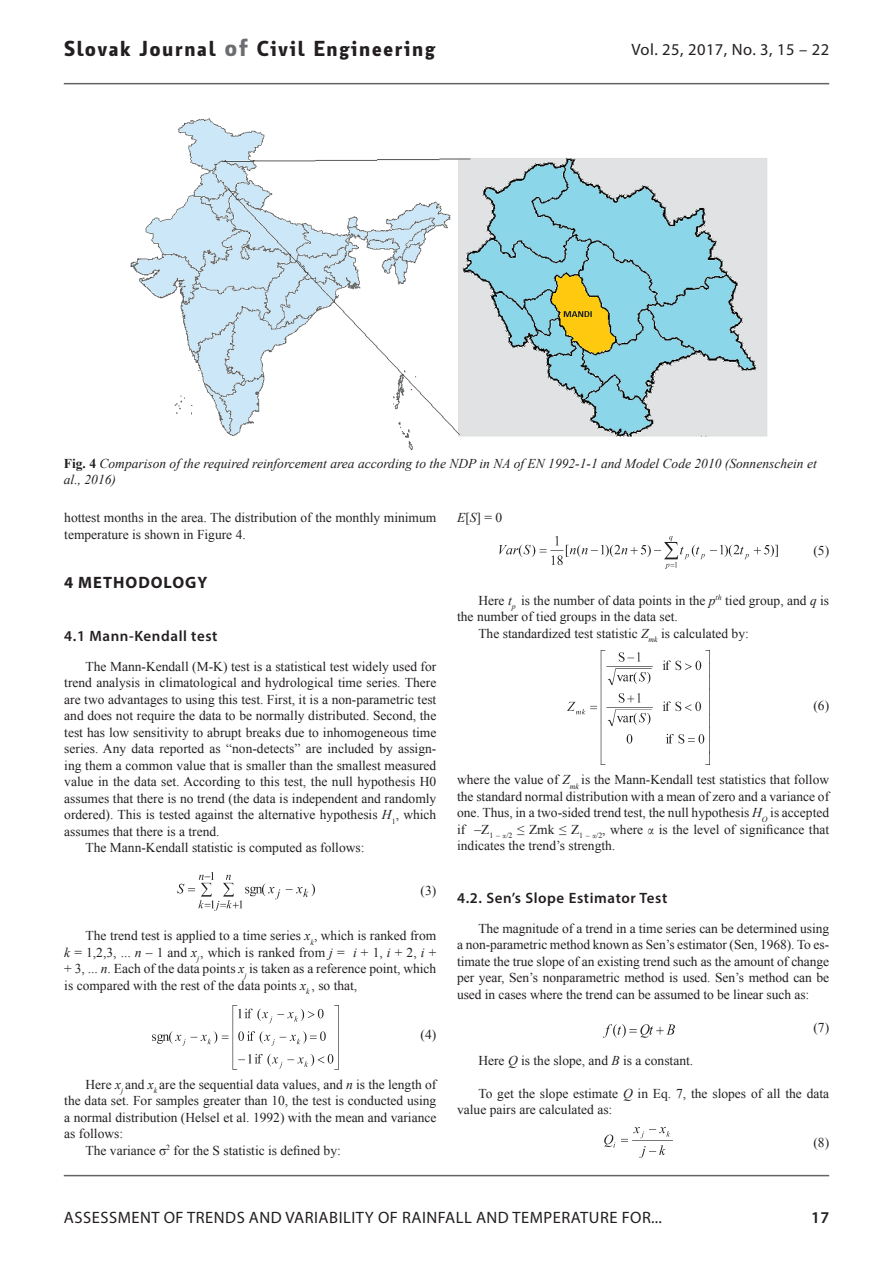
<style>
.page{position:relative;width:893px;height:1263px;background:#fff}
.page>*{position:absolute;margin:0;border:0;box-sizing:border-box;transform-origin:0 0}
.t1{font:700 21px "Botanika Demi CE";letter-spacing:.05em;color:#231f20}
.t2{font:16.5px "Myriad Pro";letter-spacing:.03em;color:#231f20}
.t3{font:700 16.5px "Myriad Pro";letter-spacing:.06em;color:#231f20}
.t4{font:600 16.5px "Myriad Pro";color:#231f20}
.t5{font:600 15px "Myriad Pro";letter-spacing:.04em;color:#231f20}
.t6{font:13.5px/16.5px "Times New Roman";color:#231f20;text-align:justify}
.t7{font:italic 13.5px/16.5px "Times New Roman";color:#231f20}
.s1{font-size:24px;color:#6c6d70}
.s2{font-weight:700;font-style:normal}
.s3{font-style:italic}
.s4{font-family:"Garamond"}
</style>
<div class="page">
<hr style="left:64px;top:83px;width:765px;height:1px;background:#231f20">
<hr style="left:64px;top:1175px;width:765px;height:1px;background:#231f20">
<img style="left:177px;top:873px;width:137px;height:37px">
<img style="left:153px;top:1006px;width:186px;height:63px">
<img style="left:500px;top:536px;width:277px;height:32px">
<img style="left:568px;top:650px;width:141px;height:114px">
<img style="left:603px;top:1025px;width:71px;height:12px">
<img style="left:605px;top:1128px;width:68px;height:30px">
<img style="left:130px;top:118px;width:638px;height:333px">
<h1 class="t1" style="left:64px;top:39px;width:373px">Slovak Journal <span class="s1">of</span> Civil Engineering</h1>
<p class="t2" style="left:631px;top:39px;width:199px">Vol. 25, 2017, No. 3, 15 – 22</p>
<p class="t7" style="left:64px;top:455px;width:754px"><span class="s2">Fig. 4</span> Comparison of the required reinforcement area according to the NDP in NA of EN 1992-1-1 and Model Code 2010 (Sonnenschein et al., 2016)</p>
<p class="t6" style="left:64px;top:509px;width:374px">hottest months in the area. The distribution of the monthly minimum temperature is shown in Figure 4.</p>
<p class="t3" style="left:64px;top:572px;width:145px">4 METHODOLOGY</p>
<p class="t5" style="left:64px;top:626px;width:155px">4.1 Mann-Kendall test</p>
<p class="t6" style="left:86px;top:658px;width:352px">The Mann-Kendall (M-K) test is a statistical test widely used for</p>
<p class="t6" style="left:64px;top:674px;width:374px">trend analysis in climatological and hydrological time series. There</p>
<p class="t6" style="left:64px;top:691px;width:374px">are two advantages to using this test. First, it is a non-parametric test</p>
<p class="t6" style="left:64px;top:707px;width:374px">and does not require the data to be normally distributed. Second, the</p>
<p class="t6" style="left:64px;top:724px;width:374px">test has low sensitivity to abrupt breaks due to inhomogeneous time</p>
<p class="t6" style="left:64px;top:740px;width:374px">series. Any data reported as “non-detects” are included by assign-</p>
<p class="t6" style="left:64px;top:757px;width:374px">ing them a common value that is smaller than the smallest measured</p>
<p class="t6" style="left:64px;top:773px;width:374px">value in the data set. According to this test, the null hypothesis H0</p>
<p class="t6" style="left:64px;top:790px;width:374px">assumes that there is no trend (the data is independent and randomly</p>
<p class="t6" style="left:64px;top:806px;width:374px">ordered). This is tested against the alternative hypothesis <span class="s3">H</span><sub>1</sub>, which</p>
<p class="t6" style="left:64px;top:823px;width:157px">assumes that there is a trend.</p>
<p class="t6" style="left:86px;top:839px;width:280px">The Mann-Kendall statistic is computed as follows:</p>
<p class="t6" style="left:421px;top:882px;width:17px">(3)</p>
<p class="t6" style="left:64px;top:927px;width:374px;text-indent:21px">The trend test is applied to a time series <span class="s3">x</span><sub>k</sub>, which is ranked from <span class="s3">k</span> = 1,2,3, ... <span class="s3">n</span> – 1 and <span class="s3">x</span><sub>j</sub>, which is ranked from <span class="s3">j</span> = <span class="s3">i</span> + 1, <span class="s3">i</span> + 2, <span class="s3">i</span> + + 3, ... <span class="s3">n</span>. Each of the data points <span class="s3">x</span><sub>j</sub> is taken as a reference point, which is compared with the rest of the data points <span class="s3">x</span><sub>k</sub> , so that,</p>
<p class="t6" style="left:421px;top:1026px;width:17px">(4)</p>
<p class="t6" style="left:86px;top:1075px;width:352px">Here <span class="s3">x</span><sub>j</sub> and <span class="s3">x</span><sub>k</sub> are the sequential data values, and <span class="s3">n</span> is the length of</p>
<p class="t6" style="left:64px;top:1092px;width:374px">the data set. For samples greater than 10, the test is conducted using</p>
<p class="t6" style="left:64px;top:1108px;width:374px">a normal distribution (Helsel et al. 1992) with the mean and variance</p>
<p class="t6" style="left:64px;top:1125px;width:60px">as follows:</p>
<p class="t6" style="left:86px;top:1141px;width:257px">The variance σ<sup>2</sup> for the S statistic is defined by:</p>
<p class="t6" style="left:457px;top:509px;width:47px"><span class="s3">E</span>[<span class="s3">S</span>] = 0</p>
<p class="t6" style="left:813px;top:542px;width:17px">(5)</p>
<p class="t6" style="left:478px;top:592px;width:352px">Here <span class="s3">t</span><sub>p</sub> is the number of data points in the <span class="s3">p</span><sup>th</sup> tied group, and <span class="s3">q</span> is</p>
<p class="t6" style="left:457px;top:608px;width:222px">the number of tied groups in the data set.</p>
<p class="t6" style="left:478px;top:625px;width:272px">The standardized test statistic <span class="s3">Z</span><sub>mk</sub> is calculated by:</p>
<p class="t6" style="left:813px;top:697px;width:17px">(6)</p>
<p class="t6" style="left:457px;top:771px;width:374px">where the value of <span class="s3">Z</span><sub>mk</sub> is the Mann-Kendall test statistics that follow the standard normal distribution with a mean of zero and a variance of one. Thus, in a two-sided trend test, the null hypothesis <span class="s3">H</span><sub>O</sub> is accepted if –Z<sub>1</sub> <sub>–</sub> <sub>α</sub><sub>/2</sub> ≤ Zmk ≤ Z<sub>1</sub> <sub>–</sub> <sub>α</sub><sub>/2</sub>, where <span class="s4">α</span> is the level of significance that indicates the trend’s strength.</p>
<p class="t5" style="left:457px;top:888px;width:212px">4.2. Sen’s Slope Estimator Test</p>
<p class="t6" style="left:457px;top:919px;width:374px;text-indent:21px">The magnitude of a trend in a time series can be determined using a non-parametric method known as Sen’s estimator (Sen, 1968). To es&shy;timate the true slope of an existing trend such as the amount of change per year, Sen’s nonparametric method is used. Sen’s method can be used in cases where the trend can be assumed to be linear such as:</p>
<p class="t6" style="left:813px;top:1018px;width:17px">(7)</p>
<p class="t6" style="left:478px;top:1051px;width:216px">Here <span class="s3">Q</span> is the slope, and <span class="s3">B</span> is a constant.</p>
<p class="t6" style="left:457px;top:1084px;width:374px;text-indent:21px">To get the slope estimate <span class="s3">Q</span> in Eq. 7, the slopes of all the data value pairs are calculated as:</p>
<p class="t6" style="left:813px;top:1134px;width:17px">(8)</p>
<p class="t2" style="left:64px;top:1207px;width:599px">ASSESSMENT OF TRENDS AND VARIABILITY OF RAINFALL AND TEMPERATURE FOR...</p>
<p class="t4" style="left:811px;top:1207px;width:20px">17</p>
</div>
